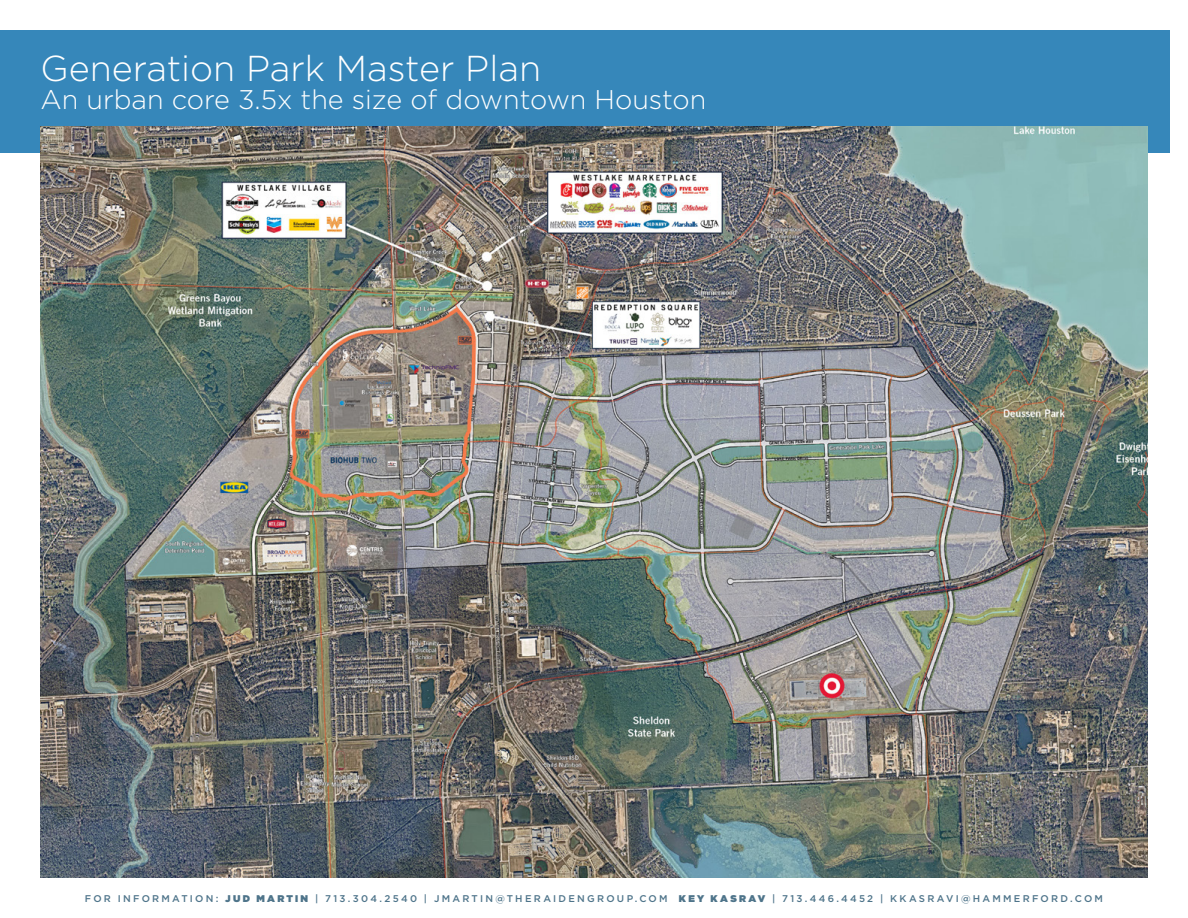
<style>
.page{position:relative;width:1188px;height:918px;background:#fff}
.page>*{position:absolute;margin:0;border:0;box-sizing:border-box;transform-origin:0 0}
.t1{font:300 36px "Gotham";color:#fff}
.t2{font:300 27px "Gotham";color:#fff}
.t3{font:500 9.75px "Gotham";letter-spacing:.23em;color:#4e748a}
.s1{font-weight:900}
</style>
<div class="page">
<div style="left:0;top:30px;width:1170px;height:122px;background:#3687ba"></div>
<img style="left:40px;top:126px;width:1108px;height:752px">
<h1 class="t1" style="left:40px;top:45px;width:502px">Generation Park Master Plan</h1>
<h2 class="t2" style="left:40px;top:82px;width:667px">An urban core 3.5x the size of downtown Houston</h2>
<p class="t3" style="left:85px;top:892px;width:1020px">FOR INFORMATION: <span class="s1">JUD MARTIN</span> | 713.304.2540 | JMARTIN@THERAIDENGROUP.COM <span class="s1">KEY KASRAV</span> | 713.446.4452 | KKASRAVI@HAMMERFORD.COM</p>
</div>
